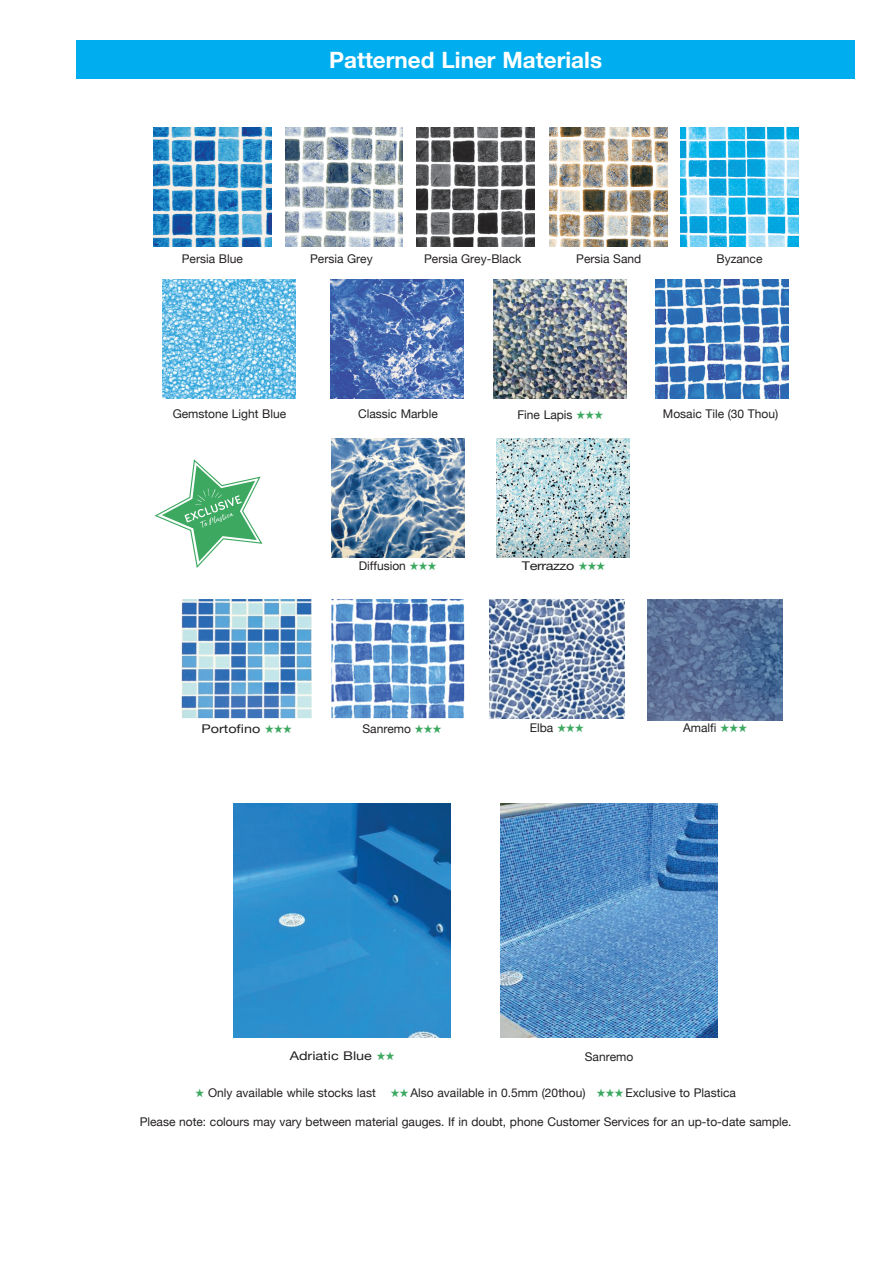
<style>
.page{position:relative;width:893px;height:1263px;background:#fff}
.page>*{position:absolute;margin:0;border:0;box-sizing:border-box;transform-origin:0 0}
.t1{font:700 22.5px "Helvetica Neue";color:#fff}
.t2{font:12px "Helvetica Neue";color:#231f20}
.t3{font:12px "Helvetica Neue";color:#231f20;scale:1.2 1}
.t4{font:12px "Helvetica Neue";letter-spacing:-.03em;color:#231f20;scale:1.2 1}
.s1{color:#3ca860}
</style>
<div class="page">
<div style="left:77px;top:40px;width:778px;height:39px;background:#00aeef"></div>
<img style="left:496px;top:438px;width:133px;height:119px">
<img style="left:331px;top:438px;width:133px;height:119px">
<img style="left:494px;top:280px;width:133px;height:119px">
<img style="left:234px;top:804px;width:217px;height:233px">
<img style="left:501px;top:804px;width:216px;height:233px">
<img style="left:163px;top:280px;width:133px;height:119px">
<img style="left:681px;top:128px;width:118px;height:119px">
<img style="left:655px;top:280px;width:133px;height:119px">
<img style="left:417px;top:128px;width:118px;height:119px">
<img style="left:285px;top:128px;width:118px;height:119px">
<img style="left:153px;top:128px;width:118px;height:119px">
<img style="left:550px;top:128px;width:118px;height:119px">
<img style="left:330px;top:280px;width:133px;height:119px">
<img style="left:648px;top:599px;width:135px;height:121px">
<img style="left:489px;top:599px;width:135px;height:119px">
<img style="left:182px;top:599px;width:130px;height:119px">
<img style="left:331px;top:599px;width:133px;height:119px">
<svg style="left:154px;top:459px;width:109px;height:109px"></svg>
<h1 class="t1" style="left:329px;top:43px;width:274px">Patterned Liner Materials</h1>
<p class="t2" style="left:182px;top:250px;width:62px">Persia Blue</p>
<p class="t2" style="left:310px;top:250px;width:64px">Persia Grey</p>
<p class="t2" style="left:424px;top:250px;width:99px">Persia Grey-Black</p>
<p class="t2" style="left:576px;top:250px;width:67px">Persia Sand</p>
<p class="t2" style="left:716px;top:250px;width:47px">Byzance</p>
<p class="t2" style="left:173px;top:405px;width:115px">Gemstone Light Blue</p>
<p class="t2" style="left:358px;top:405px;width:81px">Classic Marble</p>
<p class="t2" style="left:663px;top:405px;width:117px">Mosaic Tile (30 Thou)</p>
<p class="t2" style="left:517px;top:406px;width:88px">Fine Lapis <span class="s1">★★</span> <span class="s1">★</span></p>
<p class="t2" style="left:359px;top:557px;width:79px">Diffusion <span class="s1">★★</span> <span class="s1">★</span></p>
<p class="t4" style="left:522px;top:557px;width:71px">Terrazzo <span class="s1">★★</span> <span class="s1">★</span></p>
<p class="t3" style="left:201px;top:720px;width:77px">Portofino <span class="s1">★★</span> <span class="s1">★</span></p>
<p class="t2" style="left:362px;top:720px;width:81px">Sanremo <span class="s1">★★</span> <span class="s1">★</span></p>
<p class="t2" style="left:530px;top:719px;width:56px">Elba <span class="s1">★★</span> <span class="s1">★</span></p>
<p class="t2" style="left:683px;top:719px;width:66px">Amalfi <span class="s1">★★</span> <span class="s1">★</span></p>
<p class="t3" style="left:290px;top:1047px;width:89px">Adriatic Blue <span class="s1">★★</span></p>
<p class="t2" style="left:585px;top:1048px;width:50px">Sanremo</p>
<p class="t2" style="left:195px;top:1084px;width:542px"><span class="s1">★</span> Only available while stocks last <span class="s1">★★</span> Also available in 0.5mm (20thou) <span class="s1">★★</span> <span class="s1">★</span> Exclusive to Plastica</p>
<p class="t2" style="left:140px;top:1113px;width:653px">Please note: colours may vary between material gauges. If in doubt, phone Customer Services for an up-to-date sample.</p>
</div>
